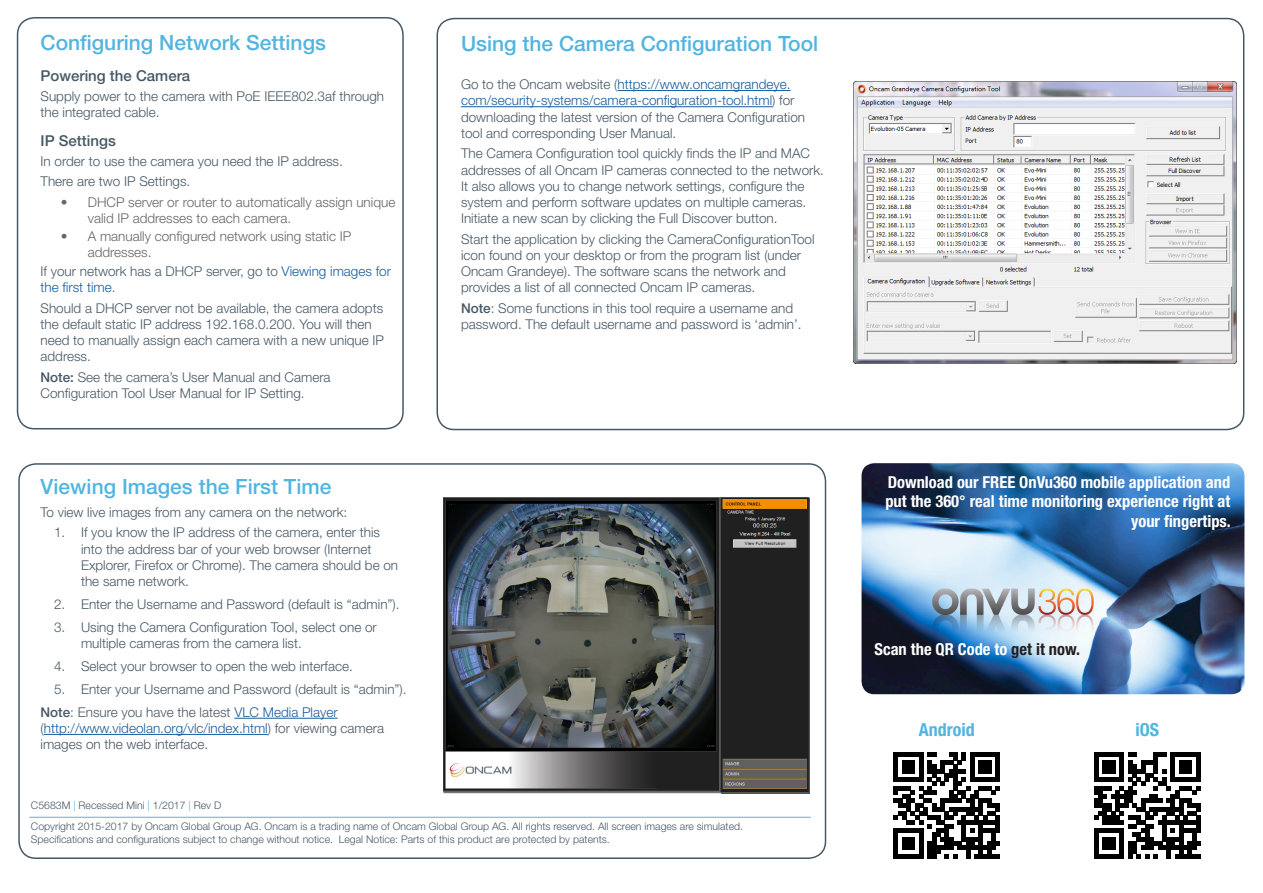
<style>
.page{position:relative;width:1263px;height:893px;background:#fff}
.page>*{position:absolute;margin:0;border:0;box-sizing:border-box;transform-origin:0 0}
.Heading_1{font:500 21px "Helvetica Neue LT Std";color:#51b5e0}
.t1{font:700 condensed 18px "Helvetica Neue LT Std";color:#51b5e0}
.t2{font:700 condensed 16.5px/19.8px "Helvetica Neue LT Std";color:#fff;text-align:right}
.Heading_2{font:500 15px "Helvetica Neue LT Std";color:#475865}
.Body{font:300 13.5px/16.2px "Helvetica Neue LT Std";color:#475865}
.t3{font:300 13.5px/16.2px "Helvetica Neue LT Std";color:#686663}
.t4{font:300 10.5px "Helvetica Neue LT Std";color:#475865}
.s1{color:#175d9e}
.s2{font-weight:500}
.s3{color:#51b5e0}
.s4{color:#231f20}
</style>
<div class="page">
<div style="left:17px;top:17px;width:387px;height:412px;border:2px solid #475865;border-radius:17px"></div>
<div style="left:436px;top:18px;width:808px;height:412px;border:2px solid #475865;border-radius:17px"></div>
<div style="left:18px;top:463px;width:808px;height:396px;border:2px solid #475865;border-radius:17px"></div>
<hr style="left:29px;top:817px;width:782px;height:1px;background:#51b5e0">
<svg style="left:894px;top:752px;width:106px;height:106px"></svg>
<svg style="left:1094px;top:752px;width:106px;height:106px"></svg>
<img style="left:861px;top:463px;width:383px;height:231px">
<hr style="left:234px;top:718px;width:104px;height:1px;background:#175d9e">
<hr style="left:44px;top:734px;width:224px;height:1px;background:#175d9e">
<img style="left:854px;top:82px;width:382px;height:282px">
<hr style="left:618px;top:90px;width:173px;height:1px;background:#175d9e">
<hr style="left:461px;top:106px;width:311px;height:1px;background:#175d9e">
<img style="left:443px;top:498px;width:367px;height:296px">
<p class="Heading_1" style="left:40px;top:30px;width:287px">Configuring Network Settings</p>
<p class="Heading_2" style="left:40px;top:67px;width:151px">Powering the Camera</p>
<p class="Body" style="left:40px;top:88px;width:345px">Supply power to the camera with PoE IEEE802.3af through the integrated cable.</p>
<p class="Heading_2" style="left:40px;top:132px;width:77px">IP Settings</p>
<p class="Body" style="left:40px;top:152px;width:304px">In order to use the camera you need the IP address.</p>
<p class="Body" style="left:40px;top:173px;width:151px">There are two IP Settings.</p>
<p class="t3" style="left:88px;top:193px;width:309px;text-indent:-27px">• DHCP server or router to automatically assign unique valid IP addresses to each camera.</p>
<p class="t3" style="left:88px;top:228px;width:265px;text-indent:-27px">• A manually configured network using static IP addresses.</p>
<p class="Body" style="left:40px;top:263px;width:352px">If your network has a DHCP server, go to <span class="s1">Viewing images for the first time</span>.</p>
<p class="Body" style="left:40px;top:299px;width:345px">Should a DHCP server not be available, the camera adopts the default static IP address 192.168.0.200. You will then need to manually assign each camera with a new unique IP address.</p>
<p class="Body" style="left:40px;top:368px;width:292px"><span class="s2">Note:</span> See the camera’s User Manual and Camera<br>Configuration Tool User Manual for IP Setting.</p>
<p class="Heading_1" style="left:40px;top:474px;width:292px">Viewing Images the First Time</p>
<p class="Body" style="left:40px;top:504px;width:308px">To view live images from any camera on the network:</p>
<p class="Body" style="left:81px;top:524px;width:319px;text-indent:-27px">1. If you know the IP address of the camera, enter this into the address bar of your web browser (Internet Explorer, Firefox or Chrome). The camera should be on the same network.</p>
<p class="Body" style="left:54px;top:596px;width:347px">2. Enter the Username and Password (default is “admin”).</p>
<p class="Body" style="left:81px;top:619px;width:297px;text-indent:-27px">3. Using the Camera Configuration Tool, select one or multiple cameras from the camera list.</p>
<p class="Body" style="left:54px;top:658px;width:300px">4. Select your browser to open the web interface.</p>
<p class="Body" style="left:54px;top:681px;width:354px">5. Enter your Username and Password (default is “admin”).</p>
<p class="Body" style="left:40px;top:704px;width:345px"><span class="s2">Note</span>: Ensure you have the latest <span class="s1">VLC Media Player </span>(<span class="s1">http://www.videolan.org/vlc/index.html</span>) for viewing camera images on the web interface.</p>
<p class="t4" style="left:31px;top:799px;width:192px">C5683M <span class="s3">|</span> Recessed Mini <span class="s3">|</span> 1/2017 <span class="s3">|</span> Rev D</p>
<p class="Heading_1" style="left:461px;top:31px;width:359px">Using the Camera Configuration Tool</p>
<p class="Body" style="left:461px;top:76px;width:346px">Go to the Oncam website (<span class="s1">https://www.oncamgrandeye. com/security-systems/camera-configuration-tool.html</span>) for downloading the latest version of the Camera Configuration tool and corresponding User Manual.</p>
<p class="Body" style="left:461px;top:145px;width:364px">The Camera Configuration tool quickly finds the IP and MAC addresses of all Oncam IP cameras connected to the network.<br>It also allows you to change network settings, configure the system and perform software updates on multiple cameras.<br>Initiate a new scan by clicking the Full Discover button.</p>
<p class="Body" style="left:461px;top:230px;width:355px">Start the application by clicking the CameraConfigurationTool icon found on your desktop or from the program list (under Oncam Grandeye). The software scans the network and provides a list of all connected Oncam IP cameras.</p>
<p class="Body" style="left:461px;top:300px;width:342px"><span class="s2">Note</span>: Some functions in this tool require a username and password. The default username and password is ‘admin’.</p>
<p class="t4" style="left:31px;top:820px;width:714px">Copyright 2015-2017 by Oncam Global Group AG. Oncam is a trading name of Oncam Global Group AG. All rights reserved. All screen images are simulated.</p>
<p class="t4" style="left:31px;top:833px;width:580px">Specifications and configurations subject to change without notice. Legal Notice: Parts of this product are protected by patents.</p>
<p class="t2" style="left:888px;top:472px;width:344px">Download our FREE OnVu360 mobile application and</p>
<p class="t2" style="left:885px;top:491px;width:347px">put the 360° real time monitoring experience right at your fingertips.</p>
<p class="t2" style="left:874px;top:639px;width:207px">Scan the QR Code to <span class="s4">get it now.</span></p>
<p class="t1" style="left:919px;top:718px;width:57px">Android</p>
<p class="t1" style="left:1135px;top:718px;width:25px">iOS</p>
</div>
